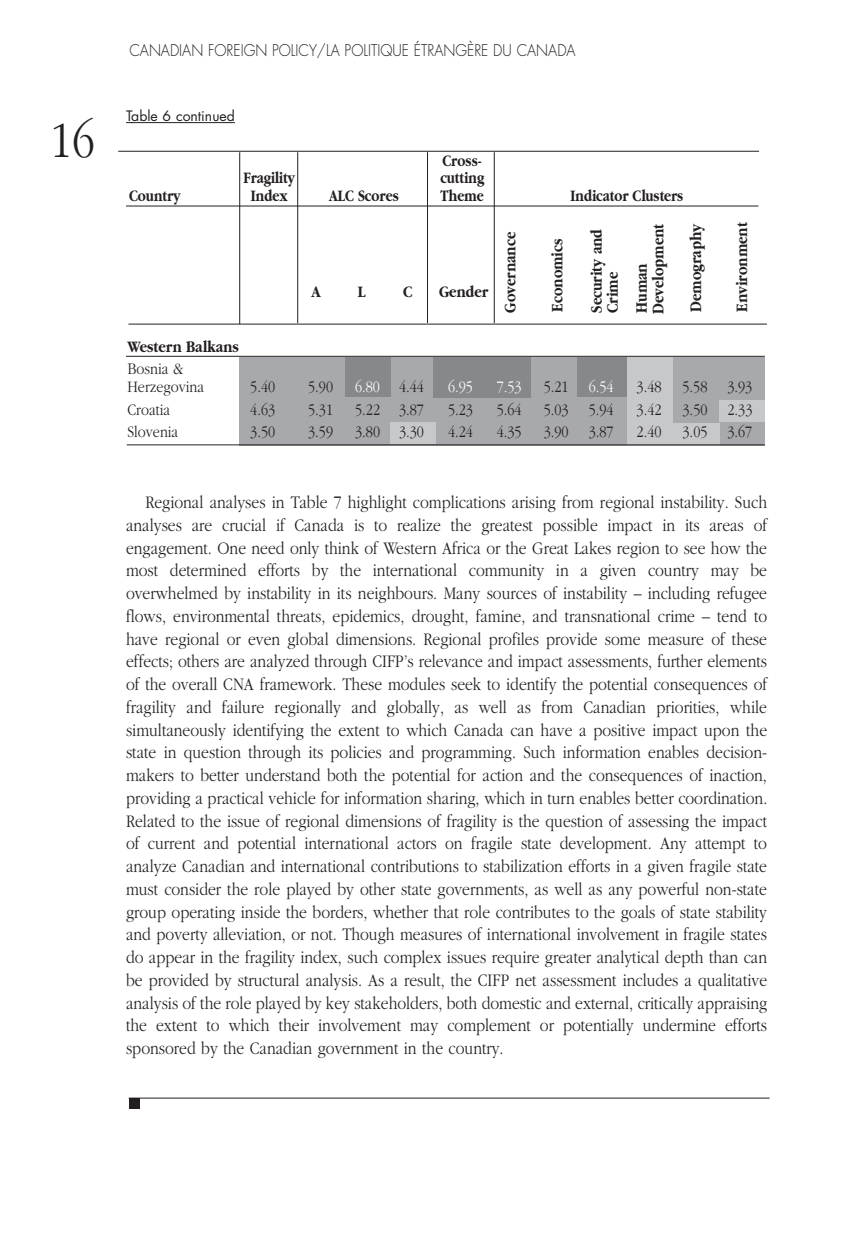
<style>
.page{position:relative;width:851px;height:1260px;background:#fff}
.page>*{position:absolute;margin:0;border:0;box-sizing:border-box;transform-origin:0 0}
.t1{font:300 52.5px "Garamond";color:#231f20;scale:.85 1}
.t2{font:300 18.38px/22.8px "Garamond";color:#231f20;text-align:justify;scale:.85 1}
.t3{font:300 16.62px/17.5px "Garamond";color:#231f20;scale:.85 1}
.t4{font:700 16.62px "Garamond";color:#231f20;scale:.85 1}
.t5{font:700 16.62px "Garamond";color:#231f20;scale:.8 1}
.t6{font:300 16.62px "Garamond";color:#fff;scale:.85 1}
.t7{font:300 15.75px "Futura";color:#231f20;scale:.9 1}
.t8{font:14px "Futura";color:#231f20}
.s1{color:#231f20}
.s2{color:#fff}
</style>
<div class="page">
<div style="left:239px;top:357px;width:525px;height:89px;background:#a8a9ad"></div>
<div style="left:345px;top:357px;width:45px;height:40px;background:#86888b"></div>
<div style="left:433px;top:357px;width:97px;height:41px;background:#86888b"></div>
<div style="left:577px;top:357px;width:50px;height:40px;background:#86888b"></div>
<div style="left:390px;top:423px;width:45px;height:21px;background:#c7c8ca"></div>
<div style="left:672px;top:423px;width:47px;height:22px;background:#c7c8ca"></div>
<div style="left:719px;top:401px;width:45px;height:21px;background:#c7c8ca"></div>
<div style="left:628px;top:357px;width:45px;height:88px;background:#c7c8ca"></div>
<hr style="left:129px;top:1098px;width:640px;height:1px;background:#231f20">
<div style="left:129px;top:1098px;width:11px;height:11px;background:#231f20"></div>
<hr style="left:127px;top:444px;width:637px;height:1px;background:#231f20">
<hr style="left:126px;top:356px;width:638px;height:1px;background:#231f20">
<hr style="left:239px;top:152px;width:1px;height:172px;background:#231f20">
<hr style="left:126px;top:206px;width:632px;height:1px;background:#231f20">
<hr style="left:128px;top:324px;width:638px;height:1px;background:#231f20">
<hr style="left:297px;top:152px;width:1px;height:171px;background:#231f20">
<hr style="left:427px;top:152px;width:1px;height:171px;background:#231f20">
<hr style="left:494px;top:152px;width:1px;height:171px;background:#231f20">
<hr style="left:131px;top:122px;width:104px;height:1px;background:#231f20">
<hr style="left:118px;top:151px;width:641px;height:1px;background:#231f20">
<h1 class="t1" style="left:50px;top:113px;width:54px">16</h1>
<p class="t7" style="left:129px;top:41px;width:497px">CANADIAN FOREIGN POLICY/LA POLITIQUE ÉTRANGÈRE DU CANADA</p>
<p class="t8" style="left:126px;top:107px;width:110px">Table 6 continued</p>
<p class="t5" style="left:442px;top:152px;width:51px">Cross-</p>
<p class="t5" style="left:243px;top:169px;width:66px">Fragility</p>
<p class="t5" style="left:440px;top:169px;width:56px">cutting</p>
<p class="t5" style="left:129px;top:187px;width:66px">Country</p>
<p class="t5" style="left:251px;top:187px;width:47px">Index</p>
<p class="t5" style="left:329px;top:187px;width:89px">ALC Scores</p>
<p class="t5" style="left:440px;top:187px;width:55px">Theme</p>
<p class="t5" style="left:570px;top:187px;width:143px">Indicator Clusters</p>
<p class="t4" style="left:127px;top:338px;width:132px">Western Balkans</p>
<p class="t3" style="left:127px;top:361px;width:92px">Bosnia &amp;<br>Herzegovina</p>
<p class="t4" style="left:311px;top:283px;width:12px">A</p>
<p class="t4" style="left:358px;top:283px;width:10px">L</p>
<p class="t4" style="left:403px;top:283px;width:12px">C</p>
<p class="t4" style="left:439px;top:283px;width:59px">Gender</p>
<p class="t4" style="left:501px;top:313px;width:97px;rotate:-90deg">Governance</p>
<p class="t4" style="left:548px;top:312px;width:88px;rotate:-90deg">Economics</p>
<p class="t4" style="left:587px;top:313px;width:100px;rotate:-90deg">Security and</p>
<p class="t4" style="left:603px;top:313px;width:50px;rotate:-90deg">Crime</p>
<p class="t4" style="left:649px;top:314px;width:107px;rotate:-90deg">Development</p>
<p class="t4" style="left:632px;top:313px;width:60px;rotate:-90deg">Human</p>
<p class="t4" style="left:687px;top:312px;width:105px;rotate:-90deg">Demography</p>
<p class="t4" style="left:733px;top:312px;width:107px;rotate:-90deg">Environment</p>
<p class="t3" style="left:250px;top:378px;width:31px">5.40</p>
<p class="t3" style="left:308px;top:378px;width:31px">5.90</p>
<p class="t6" style="left:355px;top:378px;width:82px">6.80 <span class="s1">4.44</span></p>
<p class="t6" style="left:448px;top:378px;width:31px">6.95</p>
<p class="t6" style="left:496px;top:378px;width:31px">7.53</p>
<p class="t3" style="left:543px;top:378px;width:84px">5.21 <span class="s2">6.54</span></p>
<p class="t3" style="left:636px;top:378px;width:31px">3.48</p>
<p class="t3" style="left:682px;top:378px;width:84px">5.58 3.93</p>
<p class="t3" style="left:127px;top:401px;width:52px">Croatia</p>
<p class="t3" style="left:250px;top:401px;width:31px">4.63</p>
<p class="t3" style="left:308px;top:401px;width:31px">5.31</p>
<p class="t3" style="left:355px;top:401px;width:82px">5.22 3.87</p>
<p class="t3" style="left:448px;top:401px;width:31px">5.23</p>
<p class="t3" style="left:497px;top:401px;width:31px">5.64</p>
<p class="t3" style="left:544px;top:401px;width:84px">5.03 5.94</p>
<p class="t3" style="left:636px;top:401px;width:31px">3.42</p>
<p class="t3" style="left:682px;top:401px;width:84px">3.50 2.33</p>
<p class="t3" style="left:127px;top:424px;width:61px">Slovenia</p>
<p class="t3" style="left:250px;top:424px;width:31px">3.50</p>
<p class="t3" style="left:308px;top:424px;width:31px">3.59</p>
<p class="t3" style="left:355px;top:424px;width:82px">3.80 3.30</p>
<p class="t3" style="left:448px;top:424px;width:31px">4.24</p>
<p class="t3" style="left:497px;top:424px;width:31px">4.35</p>
<p class="t3" style="left:543px;top:424px;width:84px">3.90 3.87</p>
<p class="t3" style="left:636px;top:424px;width:31px">2.40</p>
<p class="t3" style="left:682px;top:424px;width:84px">3.05 3.67</p>
<p class="t2" style="left:126px;top:491px;width:756px;text-indent:19px">Regional analyses in Table 7 highlight complications arising from regional instability. Such analyses are crucial if Canada is to realize the greatest possible impact in its areas of engagement. One need only think of Western Africa or the Great Lakes region to see how the most determined efforts by the international community in a given country may be overwhelmed by instability in its neighbours. Many sources of instability – including refugee flows, environmental threats, epidemics, drought, famine, and transnational crime – tend to have regional or even global dimensions. Regional profiles provide some measure of these effects; others are analyzed through CIFP’s relevance and impact assessments, further elements of the overall CNA framework. These modules seek to identify the potential consequences of fragility and failure regionally and globally, as well as from Canadian priorities, while simultaneously identifying the extent to which Canada can have a positive impact upon the state in question through its policies and programming. Such information enables decision&shy;makers to better understand both the potential for action and the consequences of inaction, providing a practical vehicle for information sharing, which in turn enables better coordination.<br>Related to the issue of regional dimensions of fragility is the question of assessing the impact of current and potential international actors on fragile state development. Any attempt to analyze Canadian and international contributions to stabilization efforts in a given fragile state must consider the role played by other state governments, as well as any powerful non-state group operating inside the borders, whether that role contributes to the goals of state stability and poverty alleviation, or not. Though measures of international involvement in fragile states do appear in the fragility index, such complex issues require greater analytical depth than can be provided by structural analysis. As a result, the CIFP net assessment includes a qualitative analysis of the role played by key stakeholders, both domestic and external, critically appraising the extent to which their involvement may complement or potentially undermine efforts sponsored by the Canadian government in the country.</p>
</div>
